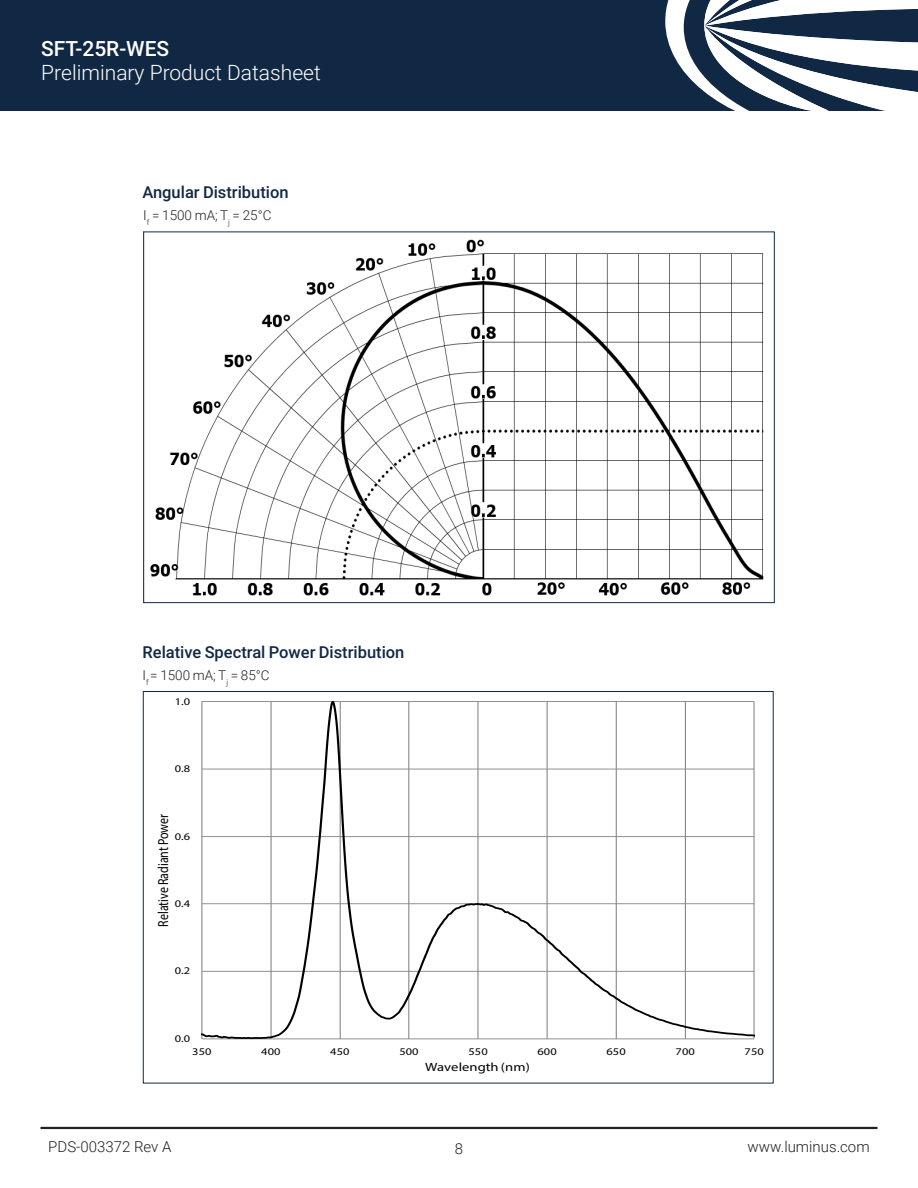
<style>
.page{position:relative;width:918px;height:1188px;background:#fff}
.page>*{position:absolute;margin:0;border:0;box-sizing:border-box;transform-origin:0 0}
.t1{font:300 21px "Roboto";color:#fff}
.t2{font:500 21px "Roboto";color:#fff}
.t3{font:500 16.5px "Roboto";color:#112845}
.DS_Bottom_Folio{font:300 15px "Roboto";color:#231f20}
.DS_Folio_Pg{font:300 15px "Roboto";color:#231f20}
.t4{font:14.55px "Myriad Pro";color:#000;scale:.82 1}
.t5{font:300 13.5px "Roboto";color:#231f20}
.t6{font:12px "Myriad Pro";color:#000;scale:1.22 1}
.t7{font:10.2px "Myriad Pro";letter-spacing:.01em;color:#000;scale:1.22 1}
</style>
<div class="page">
<div style="left:0;top:0;width:918px;height:110px;background:#112845"></div>
<svg style="left:665px;top:0;width:253px;height:110px"></svg>
<hr style="left:202px;top:1039px;width:552px;height:1px;background:#868686">
<svg style="left:202px;top:701px;width:553px;height:338px"></svg>
<hr style="left:40px;top:1127px;width:838px;height:2px;background:#231f20">
<img style="left:150px;top:239px;width:614px;height:357px">
<p class="t2" style="left:41px;top:34px;width:130px">SFT-25R-WES</p>
<p class="t1" style="left:41px;top:58px;width:281px">Preliminary Product Datasheet</p>
<p class="t3" style="left:143px;top:181px;width:148px">Angular Distribution</p>
<p class="t5" style="left:143px;top:206px;width:130px">I<sub>f</sub> = 1500 mA; T<sub>j</sub> = 25°C</p>
<p class="t3" style="left:143px;top:641px;width:263px">Relative Spectral Power Distribution</p>
<p class="t5" style="left:143px;top:666px;width:129px">I<sub>f</sub> = 1500 mA; T<sub>j</sub> = 85°C</p>
<p class="t7" style="left:175px;top:695px;width:14px">1.0</p>
<p class="t7" style="left:175px;top:762px;width:14px">0.8</p>
<p class="t4" style="left:154px;top:927px;width:140px;rotate:-90deg">Relative Radiant Power</p>
<p class="t7" style="left:175px;top:830px;width:14px">0.6</p>
<p class="t7" style="left:175px;top:897px;width:14px">0.4</p>
<p class="t7" style="left:175px;top:965px;width:14px">0.2</p>
<p class="t7" style="left:175px;top:1032px;width:14px">0.0</p>
<p class="t7" style="left:192px;top:1046px;width:17px">350</p>
<p class="t7" style="left:261px;top:1046px;width:17px">400</p>
<p class="t7" style="left:330px;top:1046px;width:17px">450</p>
<p class="t7" style="left:399px;top:1046px;width:17px">500</p>
<p class="t7" style="left:468px;top:1046px;width:17px">550</p>
<p class="t7" style="left:537px;top:1046px;width:17px">600</p>
<p class="t7" style="left:606px;top:1046px;width:17px">650</p>
<p class="t7" style="left:676px;top:1046px;width:17px">700</p>
<p class="t7" style="left:745px;top:1046px;width:17px">750</p>
<p class="t6" style="left:425px;top:1060px;width:87px">Wavelength (nm)</p>
<p class="DS_Bottom_Folio" style="left:48px;top:1137px;width:125px">PDS-003372 Rev A</p>
<p class="DS_Bottom_Folio" style="left:747px;top:1137px;width:124px">www.luminus.com</p>
<p class="DS_Folio_Pg" style="left:455px;top:1139px;width:10px">8</p>
</div>
